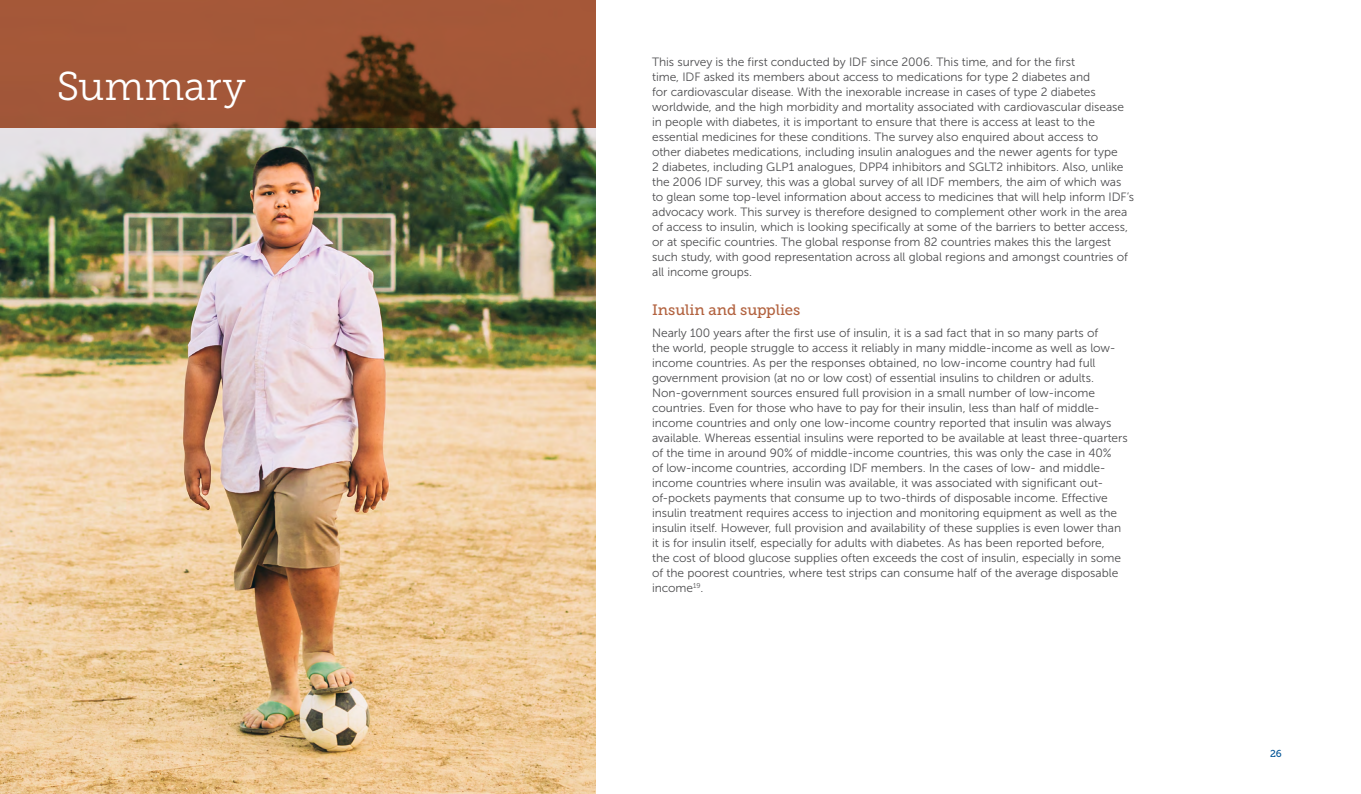
<style>
.page{position:relative;width:1361px;height:794px;background:#fff}
.page>*{position:absolute;margin:0;border:0;box-sizing:border-box;transform-origin:0 0}
.t1{font:40px "Museo Slab 300";color:#fff}
.t2{font:15px "Museo Slab 500";color:#b2623f}
.t3{font:12px/15px "Museo Sans 300";letter-spacing:-.005em;color:#4d4d4f}
.t4{font:10px "Museo Slab 500";color:#005496}
</style>
<div class="page">
<img style="left:0;top:128px;width:595px;height:666px">
<svg style="left:0;top:0;width:595px;height:128px;fill:#a45838"></svg>
<h1 class="t1" style="left:57px;top:64px;width:191px">Summary</h1>
<p class="t3" style="left:652px;top:54px;width:483px">This survey is the first conducted by IDF since 2006. This time, and for the first<br>time, IDF asked its members about access to medications for type 2 diabetes and<br>for cardiovascular disease. With the inexorable increase in cases of type 2 diabetes worldwide, and the high morbidity and mortality associated with cardiovascular disease in people with diabetes, it is important to ensure that there is access at least to the essential medicines for these conditions. The survey also enquired about access to<br>other diabetes medications, including insulin analogues and the newer agents for type<br>2 diabetes, including GLP1 analogues, DPP4 inhibitors and SGLT2 inhibitors. Also, unlike the 2006 IDF survey, this was a global survey of all IDF members, the aim of which was to glean some top-level information about access to medicines that will help inform IDF’s advocacy work. This survey is therefore designed to complement other work in the area of access to insulin, which is looking specifically at some of the barriers to better access, or at specific countries. The global response from 82 countries makes this the largest such study, with good representation across all global regions and amongst countries of all income groups.</p>
<p class="t2" style="left:652px;top:301px;width:150px">Insulin and supplies</p>
<p class="t3" style="left:652px;top:326px;width:477px">Nearly 100 years after the first use of insulin, it is a sad fact that in so many parts of<br>the world, people struggle to access it reliably in many middle-income as well as low&shy;income countries. As per the responses obtained, no low-income country had full government provision (at no or low cost) of essential insulins to children or adults.<br>Non-government sources ensured full provision in a small number of low-income countries. Even for those who have to pay for their insulin, less than half of middle&shy;income countries and only one low-income country reported that insulin was always available. Whereas essential insulins were reported to be available at least three-quarters of the time in around 90% of middle-income countries, this was only the case in 40%<br>of low-income countries, according IDF members. In the cases of low- and middle&shy;income countries where insulin was available, it was associated with significant out&shy;of-pockets payments that consume up to two-thirds of disposable income. Effective insulin treatment requires access to injection and monitoring equipment as well as the insulin itself. However, full provision and availability of these supplies is even lower than it is for insulin itself, especially for adults with diabetes. As has been reported before,<br>the cost of blood glucose supplies often exceeds the cost of insulin, especially in some of the poorest countries, where test strips can consume half of the average disposable income<sup>19</sup>.</p>
<p class="t4" style="left:1270px;top:748px;width:13px">26</p>
</div>
